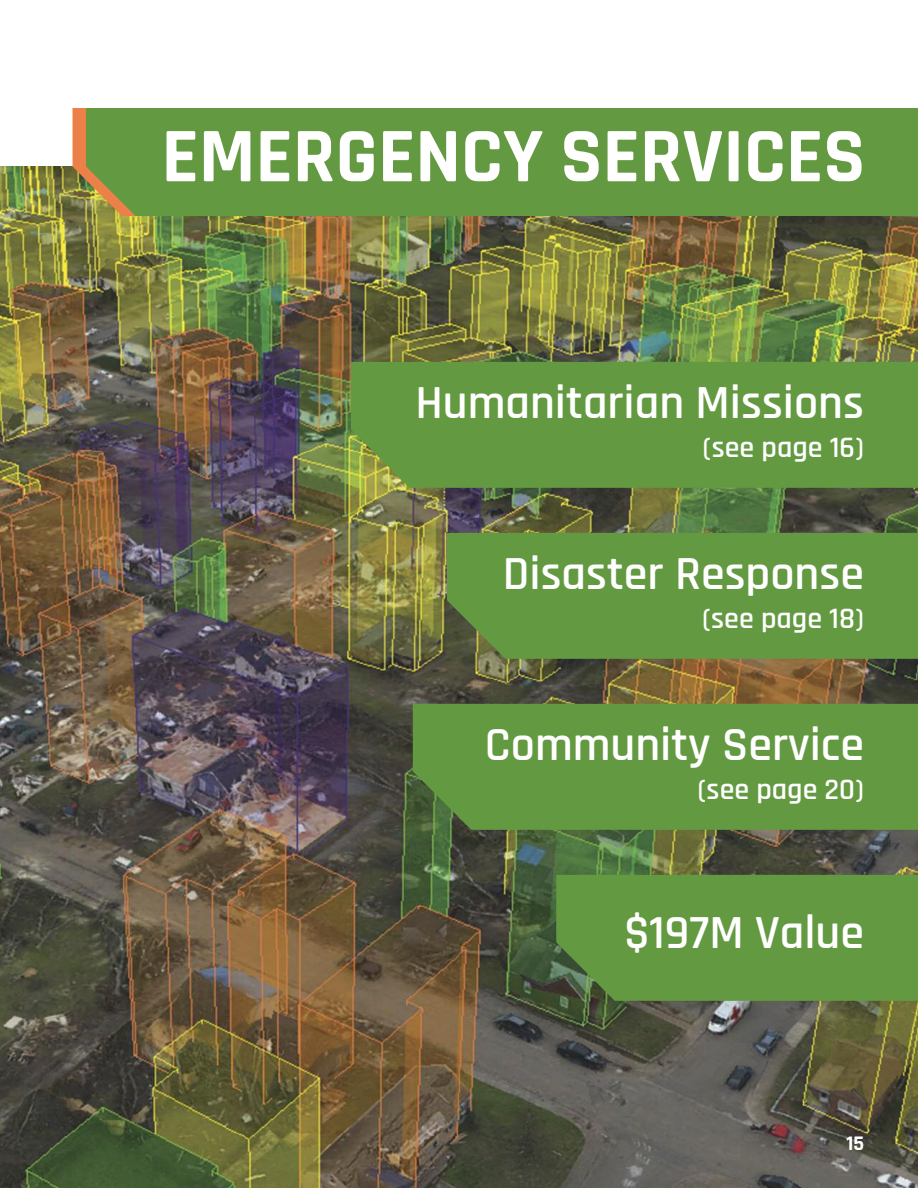
<style>
.page{position:relative;width:918px;height:1188px;background:#fff}
.page>*{position:absolute;margin:0;border:0;box-sizing:border-box;transform-origin:0 0}
.t1{font:700 78px "Rajdhani";color:#fff}
.t2{font:600 48px "Rajdhani";color:#fff}
.t3{font:600 30px "Rajdhani";color:#fff}
.t4{font:700 21px "Rajdhani";color:#fff}
</style>
<div class="page">
<img style="left:0;top:166px;width:918px;height:1022px">
<div style="left:556px;top:875px;width:362px;height:126px;background:#639a41"></div>
<div style="left:351px;top:362px;width:567px;height:126px;background:#639a41"></div>
<div style="left:447px;top:533px;width:471px;height:126px;background:#639a41"></div>
<div style="left:413px;top:704px;width:505px;height:126px;background:#639a41"></div>
<div style="left:86px;top:108px;width:832px;height:108px;background:#639a41"></div>
<h1 class="t1" style="left:161px;top:109px;width:705px">EMERGENCY SERVICES</h1>
<p class="t2" style="left:415px;top:374px;width:450px">Humanitarian Missions</p>
<p class="t3" style="left:703px;top:429px;width:163px">(see page 16)</p>
<p class="t2" style="left:503px;top:545px;width:363px">Disaster Response</p>
<p class="t3" style="left:702px;top:600px;width:163px">(see page 18)</p>
<p class="t2" style="left:485px;top:716px;width:381px">Community Service</p>
<p class="t3" style="left:698px;top:771px;width:168px">(see page 20)</p>
<p class="t2" style="left:624px;top:904px;width:241px">$197M Value</p>
<p class="t4" style="left:846px;top:1130px;width:19px">15</p>
</div>
